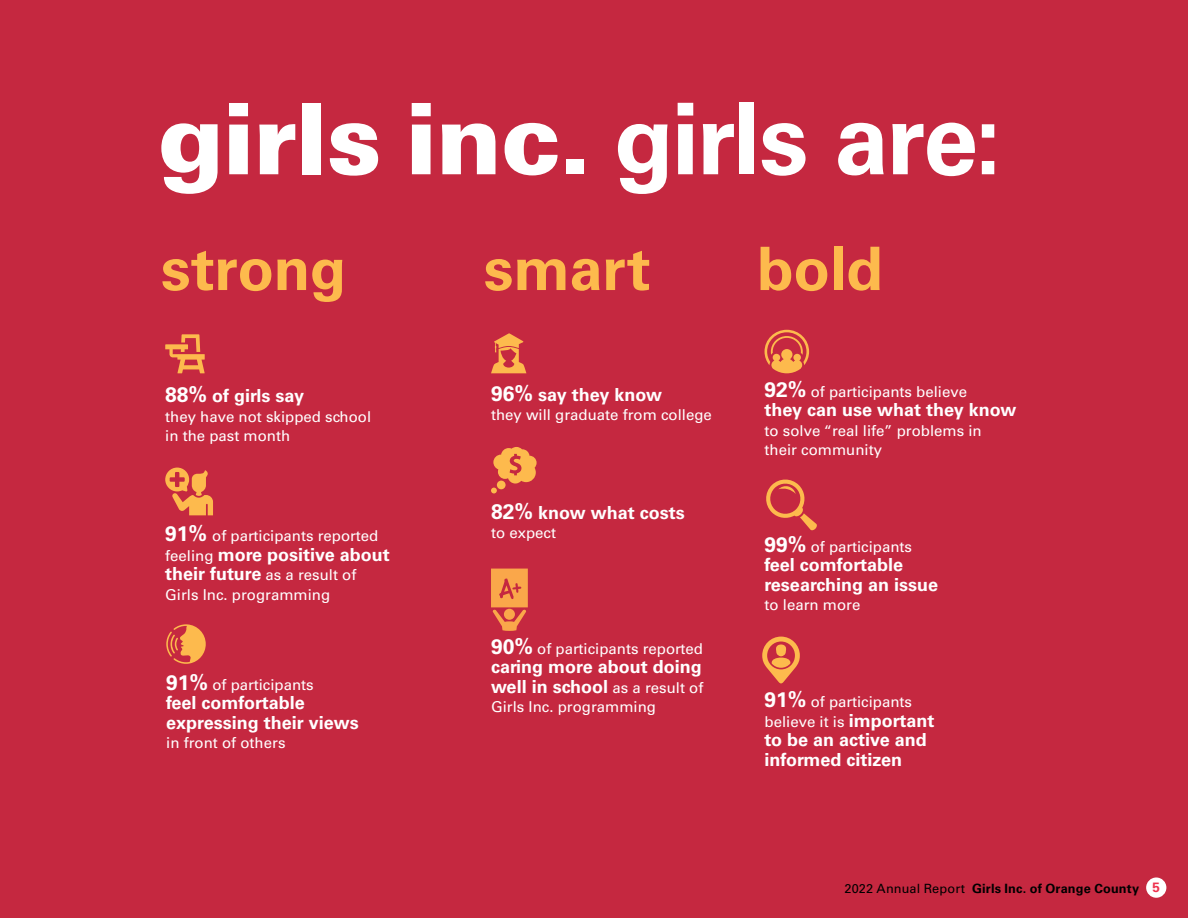
<style>
.page{position:relative;width:1188px;height:918px;background:#c52840}
.page>*{position:absolute;margin:0;border:0;box-sizing:border-box;transform-origin:0 0}
.t1{font:900 99px "Univers LT Std";letter-spacing:-.015em;color:#fff}
.t2{font:700 60px "Univers LT Std";letter-spacing:-.005em;color:#fdba4d}
.t3{font:700 18px/19.5px "Univers LT Std";color:#fff}
.t4{font:15px/19.5px "Univers LT Std";color:#fff}
.t5{font:700 12.75px "Univers LT Std";letter-spacing:.015em;color:#000}
.s1{font-weight:700}
.s2{font-size:21px}
.s3{font-weight:700;font-size:21px}
.s4{font-weight:400;font-size:15px}
.s5{font-weight:700;font-size:18px}
.s6{font-weight:400}
.s7{font-size:13.5px;color:#ee334f}
</style>
<div class="page">
<svg style="left:765px;top:330px;width:44px;height:43px"></svg>
<svg style="left:491px;top:333px;width:35px;height:40px"></svg>
<svg style="left:491px;top:447px;width:46px;height:47px"></svg>
<svg style="left:762px;top:637px;width:38px;height:47px"></svg>
<svg style="left:165px;top:334px;width:40px;height:39px"></svg>
<svg style="left:166px;top:624px;width:40px;height:40px"></svg>
<svg style="left:165px;top:468px;width:48px;height:47px"></svg>
<svg style="left:491px;top:569px;width:37px;height:62px"></svg>
<svg style="left:766px;top:479px;width:51px;height:52px"></svg>
<div style="left:1146px;top:878px;width:20px;height:20px;background:#fff;border-radius:50%"></div>
<h1 class="t1" style="left:158px;top:77px;width:846px">girls inc. <span class="s1">girls are:</span></h1>
<h2 class="t2" style="left:161px;top:234px;width:187px">strong</h2>
<h2 class="t2" style="left:483px;top:234px;width:169px">smart</h2>
<h2 class="t2" style="left:757px;top:234px;width:128px">bold</h2>
<p class="t3" style="left:165px;top:386px;width:140px"><span class="s2">88%</span> of girls say</p>
<p class="t4" style="left:165px;top:407px;width:207px">they have not skipped school in the past month</p>
<p class="t3" style="left:491px;top:385px;width:172px"><span class="s2">96%</span> say they know</p>
<p class="t4" style="left:491px;top:405px;width:222px">they will graduate from college</p>
<p class="t3" style="left:491px;top:503px;width:195px"><span class="s2">82%</span> know what costs</p>
<p class="t4" style="left:165px;top:526px;width:214px"><span class="s3">91%</span> of participants reported</p>
<p class="t4" style="left:491px;top:523px;width:67px">to expect</p>
<p class="t3" style="left:165px;top:545px;width:226px"><span class="s4">feeling</span> more positive about their future <span class="s4">as a result of</span></p>
<p class="t4" style="left:165px;top:585px;width:167px">Girls Inc. programming</p>
<p class="t4" style="left:166px;top:675px;width:149px"><span class="s3">91%</span> of participants</p>
<p class="t3" style="left:166px;top:693px;width:194px">feel comfortable expressing their views</p>
<p class="t4" style="left:166px;top:733px;width:121px">in front of others</p>
<p class="t4" style="left:491px;top:639px;width:214px"><span class="s3">90%</span> of participants reported</p>
<p class="t3" style="left:491px;top:657px;width:214px">caring more about doing well in school <span class="s4">as a result of</span></p>
<p class="t4" style="left:491px;top:697px;width:167px">Girls Inc. programming</p>
<p class="t4" style="left:765px;top:382px;width:204px"><span class="s3">92%</span> of participants believe</p>
<p class="t3" style="left:765px;top:400px;width:253px">they can use what they know</p>
<p class="t4" style="left:765px;top:421px;width:219px">to solve “real life” problems in their community</p>
<p class="t4" style="left:765px;top:537px;width:149px"><span class="s3">99%</span> of participants</p>
<p class="t3" style="left:765px;top:556px;width:175px">feel comfortable researching an issue</p>
<p class="t4" style="left:765px;top:596px;width:97px">to learn more</p>
<p class="t4" style="left:765px;top:692px;width:171px"><span class="s3">91%</span> of participants believe it is <span class="s5">important</span></p>
<p class="t3" style="left:765px;top:730px;width:164px">to be an active and informed citizen</p>
<p class="t5" style="left:844px;top:881px;width:317px"><span class="s6">2022 Annual Report</span> Girls Inc. of Orange County <span class="s7">5</span></p>
</div>
